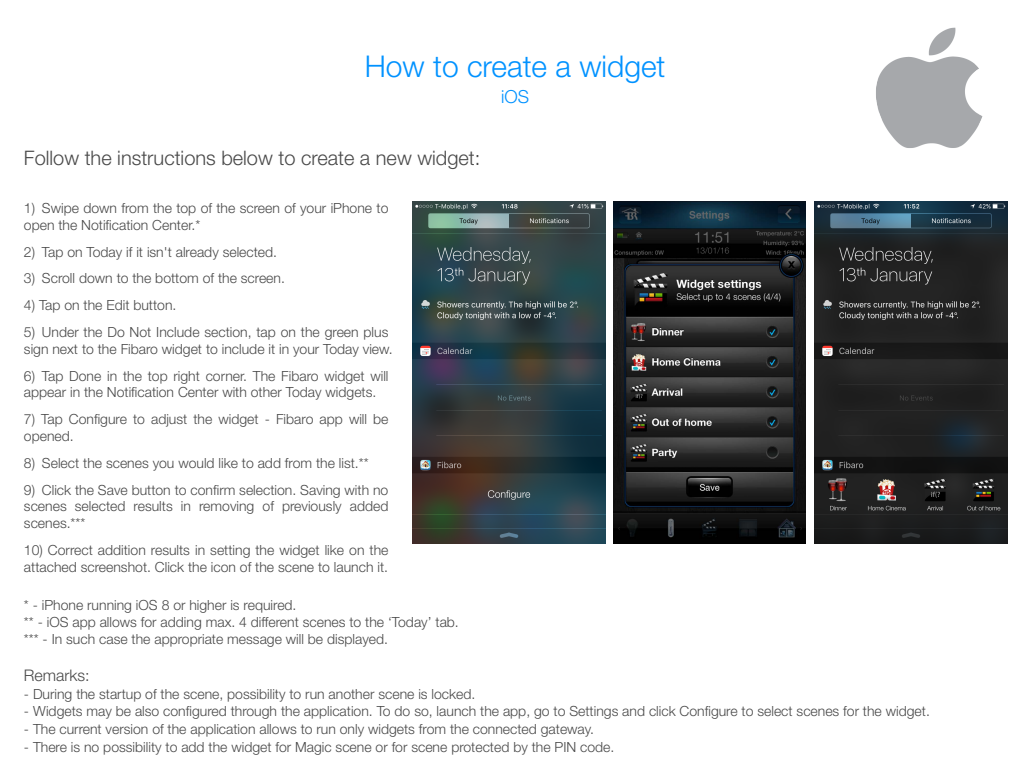
<style>
.page{position:relative;width:1024px;height:768px;background:#fff}
.page>*{position:absolute;margin:0;border:0;box-sizing:border-box;transform-origin:0 0}
.t1{font:300 30px "Helvetica Neue";color:#0092ff}
.t2{font:300 20px "Helvetica Neue";color:#494949}
.t3{font:300 18px "Helvetica Neue";color:#0092ff}
.t4{font:300 16px "Helvetica Neue";color:#494949}
.t5{font:300 14px/16.8px "Helvetica Neue";color:#494949}
</style>
<div class="page">
<img style="left:876px;top:27px;width:107px;height:121px">
<img style="left:413px;top:201px;width:192px;height:343px">
<img style="left:613px;top:201px;width:193px;height:343px">
<img style="left:815px;top:201px;width:192px;height:343px">
<h1 class="t1" style="left:365px;top:42px;width:302px">How to create a widget</h1>
<p class="t3" style="left:501px;top:82px;width:30px">iOS</p>
<h2 class="t2" style="left:24px;top:142px;width:458px">Follow the instructions below to create a new widget:</h2>
<p class="t5" style="left:24px;top:199px;width:366px">1) Swipe down from the top of the screen of your iPhone to open the Notification Center.*</p>
<p class="t5" style="left:24px;top:242px;width:255px">2) Tap on Today if it isn't already selected.</p>
<p class="t5" style="left:24px;top:269px;width:263px">3) Scroll down to the bottom of the screen.</p>
<p class="t5" style="left:24px;top:296px;width:154px">4) Tap on the Edit button.</p>
<p class="t5" style="left:24px;top:323px;width:370px">5) Under the Do Not Include section, tap on the green plus sign next to the Fibaro widget to include it in your Today view.</p>
<p class="t5" style="left:24px;top:366px;width:366px">6) Tap Done in the top right corner. The Fibaro widget will appear in the Notification Center with other Today widgets.</p>
<p class="t5" style="left:24px;top:410px;width:366px">7) Tap Configure to adjust the widget - Fibaro app will be opened.</p>
<p class="t5" style="left:24px;top:454px;width:346px">8) Select the scenes you would like to add from the list.**</p>
<p class="t5" style="left:24px;top:480px;width:366px;text-align:justify">9) Click the Save button to confirm selection. Saving with no scenes selected results in removing of previously added scenes.***</p>
<p class="t5" style="left:24px;top:541px;width:366px">10) Correct addition results in setting the widget like on the attached screenshot. Click the icon of the scene to launch it.</p>
<p class="t5" style="left:24px;top:596px;width:436px">* - iPhone running iOS 8 or higher is required.<br>** - iOS app allows for adding max. 4 different scenes to the ‘Today’ tab. *** - In such case the appropriate message will be displayed.</p>
<p class="t4" style="left:24px;top:662px;width:67px">Remarks:</p>
<p class="t5" style="left:24px;top:684px;width:453px">- During the startup of the scene, possibility to run another scene is locked.</p>
<p class="t5" style="left:24px;top:702px;width:907px">- Widgets may be also configured through the application. To do so, launch the app, go to Settings and click Configure to select scenes for the widget.</p>
<p class="t5" style="left:24px;top:720px;width:572px">- The current version of the application allows to run only widgets from the connected gateway.</p>
<p class="t5" style="left:24px;top:738px;width:592px">- There is no possibility to add the widget for Magic scene or for scene protected by the PIN code.</p>
</div>
